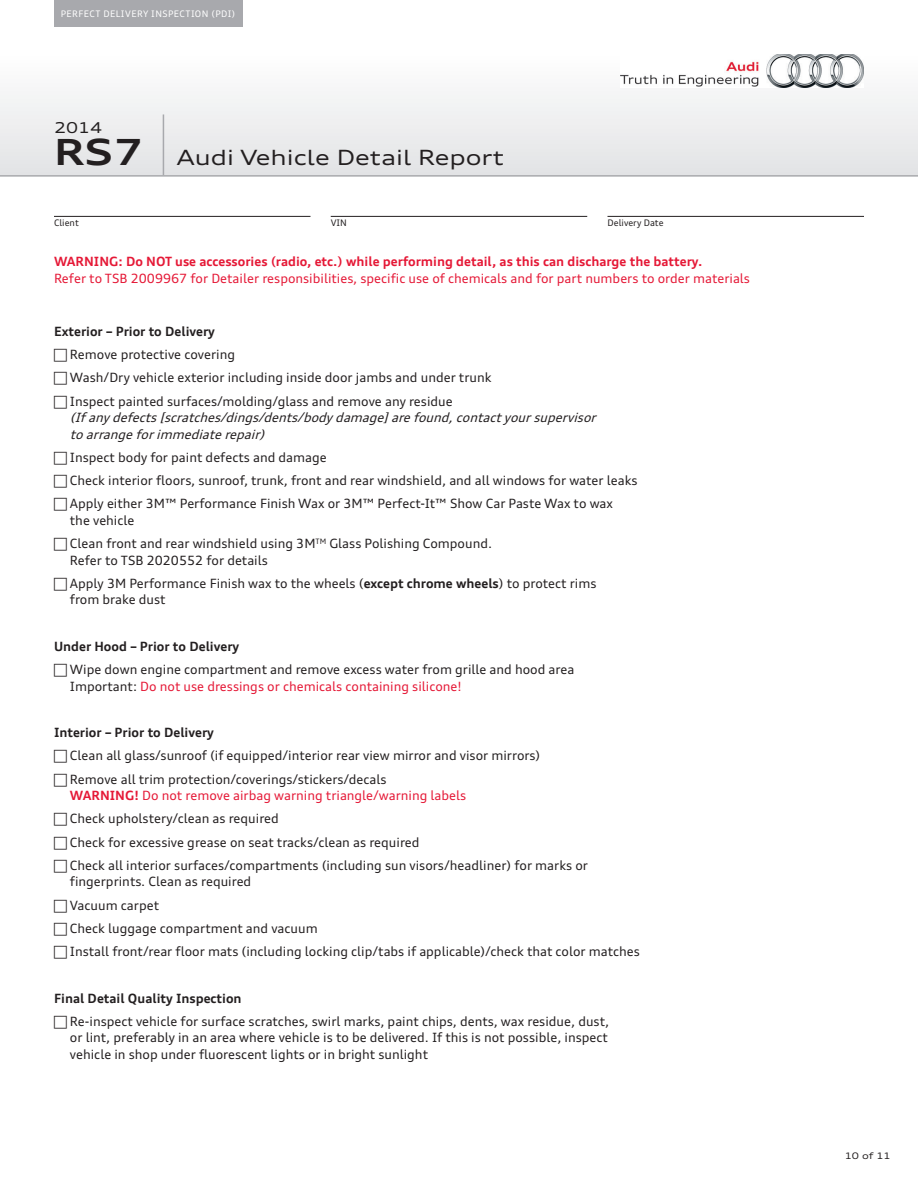
<style>
.page{position:relative;width:918px;height:1188px;background:#fff}
.page>*{position:absolute;margin:0;border:0;box-sizing:border-box;transform-origin:0 0}
.t1{font:expanded 21px "Audi Type";color:#231f20}
.t2{font:expanded 15px "Audi Type";color:#231f20}
.t3{font:12.75px/23.2px "Audi Type";color:#231f20}
.t4{font:italic 12.75px/16.5px "Audi Type";color:#231f20}
.t5{font:700 12.75px "Audi Type";color:#231f20}
.t6{font:12.75px "Audi Type";color:#e51836}
.t7{font:700 12.75px "Audi Type";color:#e51836}
.t8{font:9px "Audi Type";letter-spacing:.05em;color:#fff}
.t9{font:9px "Audi Type";color:#231f20}
.t10{font:expanded 9px "Audi Type";color:#231f20}
.s1{font-weight:700;font-size:36px}
.s2{font-weight:700}
.s3{color:#e51836}
.s4{font-weight:700;color:#e51836}
</style>
<div class="page">
<div style="left:0;top:54px;width:918px;height:122px;background:linear-gradient(to bottom,#fefefe,#e2e3e5)"></div>
<hr style="left:0;top:175px;width:918px;height:2px;background:#a8a9ad">
<hr style="left:54px;top:216px;width:256px;height:1px;background:#231f20">
<hr style="left:608px;top:216px;width:256px;height:1px;background:#231f20">
<hr style="left:331px;top:216px;width:256px;height:1px;background:#231f20">
<img style="left:620px;top:54px;width:244px;height:34px">
<hr style="left:163px;top:114px;width:1px;height:61px;background:#a8a9ad">
<div style="left:54px;top:0;width:189px;height:27px;background:#a8a9ad"></div>
<p class="t8" style="left:61px;top:8px;width:176px">PERFECT DELIVERY INSPECTION (PDI)</p>
<p class="t2" style="left:54px;top:118px;width:49px">2014</p>
<h1 class="t1" style="left:54px;top:143px;width:452px"><span class="s1">RS7</span> Audi Vehicle Detail Report</h1>
<p class="t9" style="left:54px;top:217px;width:26px">Client</p>
<p class="t9" style="left:331px;top:217px;width:18px">VIN</p>
<p class="t9" style="left:608px;top:217px;width:58px">Delivery Date</p>
<p class="t7" style="left:54px;top:253px;width:650px">WARNING: Do NOT use accessories (radio, etc.) while performing detail, as this can discharge the battery.</p>
<p class="t6" style="left:54px;top:270px;width:698px">Refer to TSB 2009967 for Detailer responsibilities, specific use of chemicals and for part numbers to order materials</p>
<p class="t5" style="left:54px;top:323px;width:163px">Exterior – Prior to Delivery</p>
<p class="t3" style="left:67px;top:343px;width:426px">F Remove protective covering<br>F Wash/Dry vehicle exterior including inside door jambs and under trunk<br>F Inspect painted surfaces/molding/glass and remove any residue</p>
<p class="t4" style="left:70px;top:409px;width:531px">(Ifany defects[scratches/dings/dents/body damage]arefound,contactyoursupervisor toarrangeforimmediaterepair)</p>
<p class="t3" style="left:67px;top:446px;width:572px">F Inspect body for paint defects and damage<br>F Check interior floors, sunroof, trunk, front and rear windshield, and all windows for water leaks<br>F Apply either 3M™ Performance Finish Wax or 3M™ Perfect-It™ Show Car Paste Wax to wax</p>
<p class="t3" style="left:67px;top:509px;width:427px">the vehicle<br>F Clean front and rear windshield using 3M<sup>TM</sup> Glass Polishing Compound.</p>
<p class="t3" style="left:67px;top:548px;width:531px">Refer to TSB 2020552 for details<br>F Apply 3M Performance Finish wax to the wheels (<span class="s2">except chrome wheels</span>) to protect rims</p>
<p class="t3" style="left:70px;top:588px;width:97px">from brake dust</p>
<p class="t5" style="left:54px;top:638px;width:187px">Under Hood – Prior to Delivery</p>
<p class="t3" style="left:67px;top:661px;width:509px;line-height:16.5px">F Wipe down engine compartment and remove excess water from grille and hood area<br>Important: <span class="s3">Do not use dressings or chemicals containing silicone!</span></p>
<p class="t5" style="left:54px;top:724px;width:161px">Interior – Prior to Delivery</p>
<p class="t3" style="left:67px;top:744px;width:475px">F Clean all glass/sunroof (if equipped/interior rear view mirror and visor mirrors)<br>F Remove all trim protection/coverings/stickers/decals</p>
<p class="t3" style="left:67px;top:784px;width:523px"><span class="s4">WARNING!</span> <span class="s3">Do not remove airbag warning triangle/warning labels<br></span>F Check upholstery/clean as required<br>F Check for excessive grease on seat tracks/clean as required<br>F Check all interior surfaces/compartments (including sun visors/headliner) for marks or</p>
<p class="t3" style="left:67px;top:870px;width:575px">fingerprints. Clean as required<br>F Vacuum carpet<br>F Check luggage compartment and vacuum<br>F Install front/rear floor mats (including locking clip/tabs if applicable)/check that color matches</p>
<p class="t5" style="left:54px;top:990px;width:189px">Final Detail Quality Inspection</p>
<p class="t3" style="left:67px;top:1013px;width:544px;line-height:16.5px;text-align:justify">F Re-inspect vehicle for surface scratches, swirl marks, paint chips, dents, wax residue, dust, or lint, preferably in an area where vehicle is to be delivered. If this is not possible, inspect vehicle in shop under fluorescent lights or in bright sunlight</p>
<p class="t10" style="left:845px;top:1149px;width:48px">10 of 11</p>
</div>
